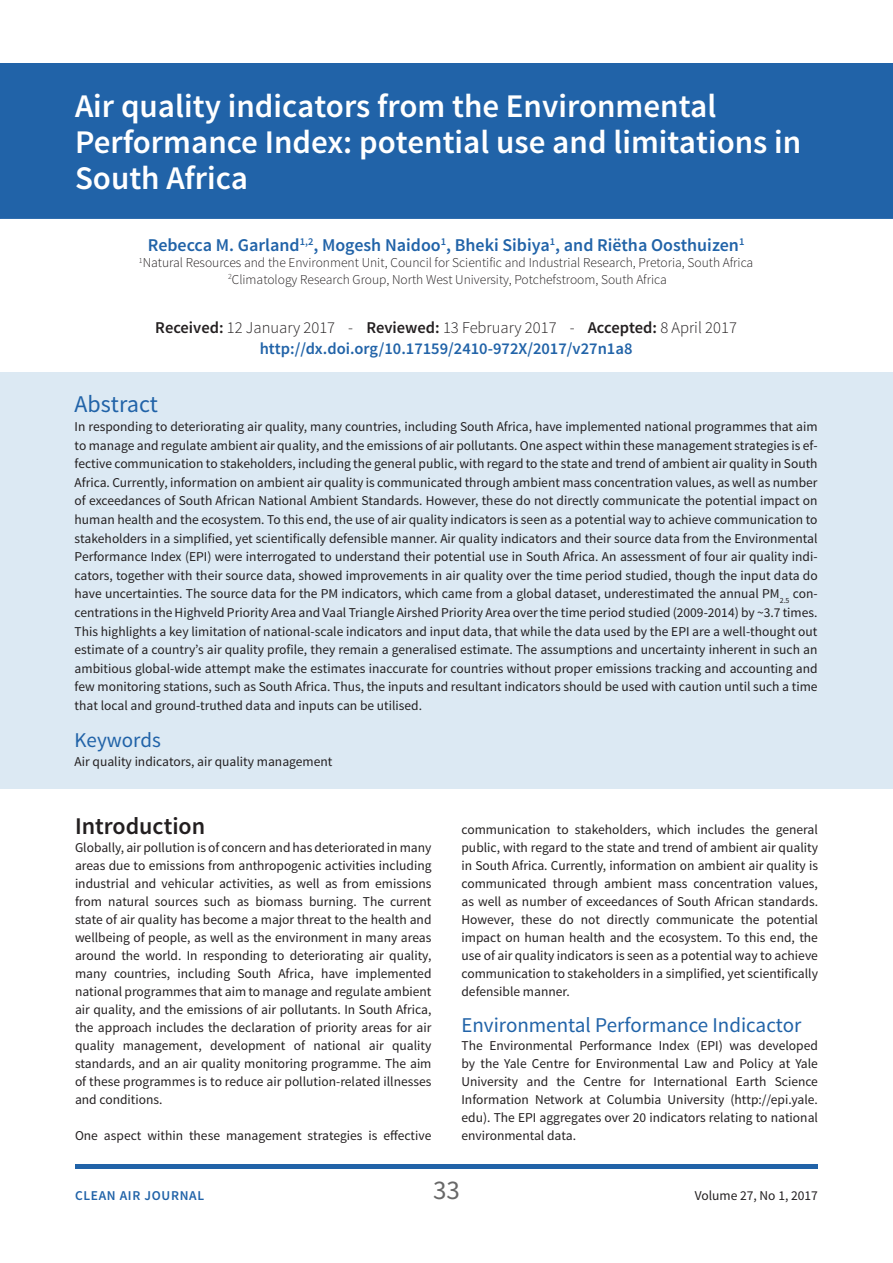
<style>
.page{position:relative;width:893px;height:1263px;background:#fff}
.page>*{position:absolute;margin:0;border:0;box-sizing:border-box;transform-origin:0 0}
.t1{font:600 33px/36px "Source Sans Pro";color:#fff}
.t2{font:27px "Source Sans Pro";color:#686868}
.t3{font:600 24px "Source Sans Pro";color:#231f20}
.t4{font:24px "Source Sans Pro";color:#2163a8}
.t5{font:21px "Source Sans Pro";color:#2163a8}
.t6{font:600 18px "Source Sans Pro";color:#2163a8}
.t7{font:300 16.5px "Source Sans Pro";color:#231f20}
.t8{font:600 16.5px "Source Sans Pro";color:#2163a8}
.t9{font:13.5px/18px "Source Sans Pro";color:#231f20;text-align:justify}
.t10{font:300 13.5px "Source Sans Pro";color:#231f20}
.t11{font:600 13.5px "Source Sans Pro";letter-spacing:.05em;color:#2163a8}
.s1{font-weight:600}
</style>
<div class="page">
<div style="left:75px;top:1164px;width:743px;height:5px;background:#2163a8"></div>
<div style="left:0;top:63px;width:893px;height:156px;background:#2163a8"></div>
<div style="left:0;top:372px;width:893px;height:417px;background:#dce9f3"></div>
<p class="t1" style="left:75px;top:89px;width:728px">Air quality indicators from the Environmental<br>Performance Index: potential use and limitations in<br>South Africa</p>
<p class="t6" style="left:148px;top:233px;width:598px">Rebecca M. Garland<sup>1,2</sup>, Mogesh Naidoo<sup>1</sup>, Bheki Sibiya<sup>1</sup>, and Riëtha Oosthuizen<sup>1</sup></p>
<p class="t10" style="left:139px;top:254px;width:616px"><sup>1</sup>Natural Resources and the Environment Unit, Council for Scientific and Industrial Research, Pretoria, South Africa</p>
<p class="t10" style="left:228px;top:271px;width:440px"><sup>2</sup>Climatology Research Group, North West University, Potchefstroom, South Africa</p>
<p class="t7" style="left:155px;top:318px;width:583px"><span class="s1">Received:</span> 12 January 2017 - <span class="s1">Reviewed:</span> 13 February 2017 - <span class="s1">Accepted:</span> 8 April 2017</p>
<p class="t8" style="left:260px;top:338px;width:374px">http://dx.doi.org/10.17159/2410-972X/2017/v27n1a8</p>
<p class="t4" style="left:75px;top:390px;width:85px">Abstract</p>
<p class="t9" style="left:75px;top:417px;width:744px;line-height:18.6px">In responding to deteriorating air quality, many countries, including South Africa, have implemented national programmes that aim to manage and regulate ambient air quality, and the emissions of air pollutants. One aspect within these management strategies is ef&shy;fective communication to stakeholders, including the general public, with regard to the state and trend of ambient air quality in South Africa. Currently, information on ambient air quality is communicated through ambient mass concentration values, as well as number of exceedances of South African National Ambient Standards. However, these do not directly communicate the potential impact on human health and the ecosystem. To this end, the use of air quality indicators is seen as a potential way to achieve communication to stakeholders in a simplified, yet scientifically defensible manner. Air quality indicators and their source data from the Environmental Performance Index (EPI) were interrogated to understand their potential use in South Africa. An assessment of four air quality indi&shy;cators, together with their source data, showed improvements in air quality over the time period studied, though the input data do have uncertainties. The source data for the PM indicators, which came from a global dataset, underestimated the annual PM<sub>2.5</sub> con&shy;centrations in the Highveld Priority Area and Vaal Triangle Airshed Priority Area over the time period studied (2009-2014) by ~3.7 times.<br>This highlights a key limitation of national-scale indicators and input data, that while the data used by the EPI are a well-thought out estimate of a country’s air quality profile, they remain a generalised estimate. The assumptions and uncertainty inherent in such an ambitious global-wide attempt make the estimates inaccurate for countries without proper emissions tracking and accounting and few monitoring stations, such as South Africa. Thus, the inputs and resultant indicators should be used with caution until such a time that local and ground-truthed data and inputs can be utilised.</p>
<p class="t5" style="left:75px;top:727px;width:88px">Keywords</p>
<p class="t9" style="left:75px;top:753px;width:259px">Air quality indicators, air quality management</p>
<p class="t3" style="left:75px;top:811px;width:132px">Introduction</p>
<p class="t9" style="left:75px;top:839px;width:358px">Globally, air pollution is of concern and has deteriorated in many areas due to emissions from anthropogenic activities including industrial and vehicular activities, as well as from emissions from natural sources such as biomass burning. The current state of air quality has become a major threat to the health and wellbeing of people, as well as the environment in many areas around the world. In responding to deteriorating air quality, many countries, including South Africa, have implemented national programmes that aim to manage and regulate ambient air quality, and the emissions of air pollutants. In South Africa, the approach includes the declaration of priority areas for air quality management, development of national air quality standards, and an air quality monitoring programme. The aim of these programmes is to reduce air pollution-related illnesses and conditions.</p>
<p class="t9" style="left:75px;top:1127px;width:358px">One aspect within these management strategies is effective</p>
<p class="t9" style="left:461px;top:821px;width:358px">communication to stakeholders, which includes the general public, with regard to the state and trend of ambient air quality in South Africa. Currently, information on ambient air quality is communicated through ambient mass concentration values, as well as number of exceedances of South African standards.<br>However, these do not directly communicate the potential impact on human health and the ecosystem. To this end, the use of air quality indicators is seen as a potential way to achieve communication to stakeholders in a simplified, yet scientifically defensible manner.</p>
<p class="t5" style="left:461px;top:1012px;width:341px">Environmental Performance Indicactor</p>
<p class="t9" style="left:461px;top:1037px;width:358px">The Environmental Performance Index (EPI) was developed by the Yale Centre for Environmental Law and Policy at Yale University and the Centre for International Earth Science Information Network at Columbia University (http://epi.yale. edu). The EPI aggregates over 20 indicators relating to national environmental data.</p>
<p class="t11" style="left:75px;top:1187px;width:131px">CLEAN AIR JOURNAL</p>
<h2 class="t2" style="left:433px;top:1174px;width:28px">33</h2>
<p class="t9" style="left:695px;top:1186px;width:125px">Volume 27, No 1, 2017</p>
</div>
